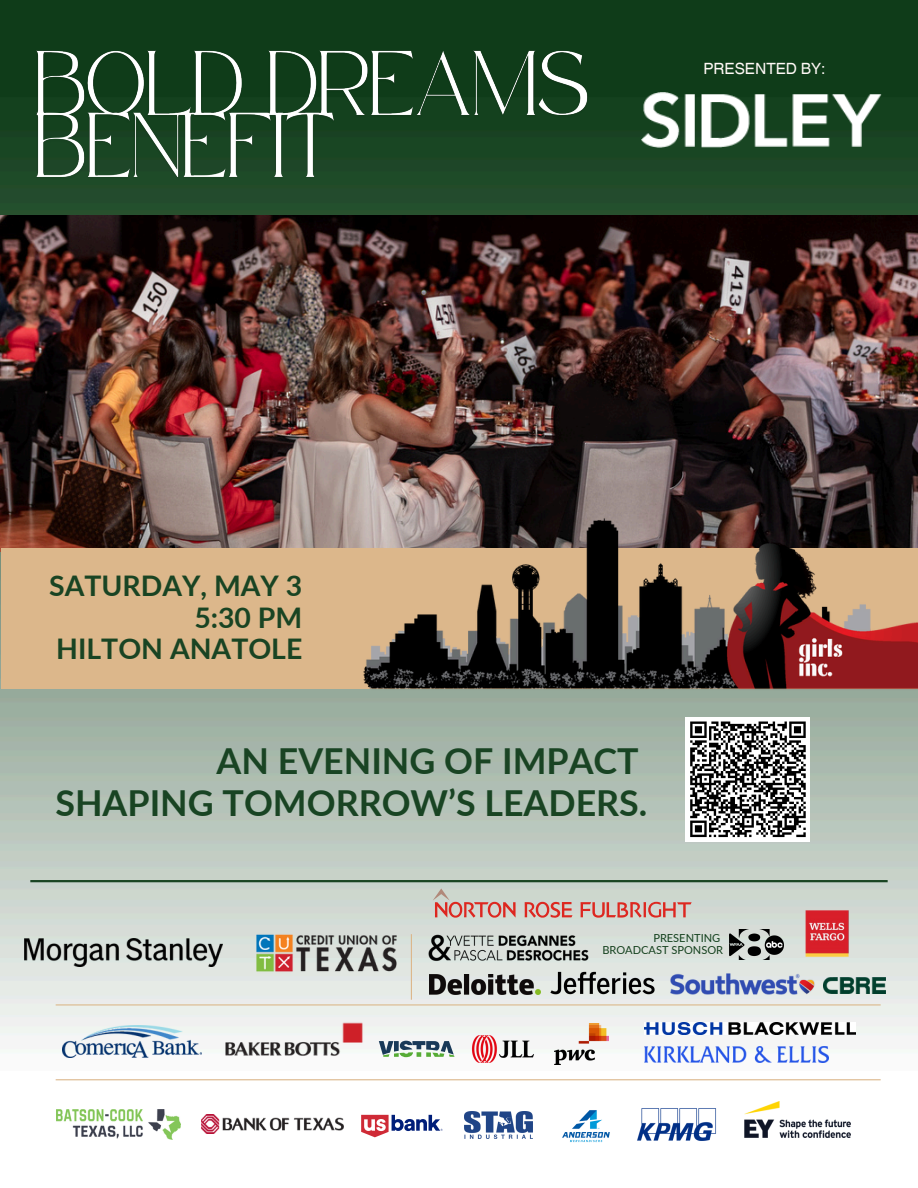
<style>
.page{position:relative;width:918px;height:1188px;background:#fff}
.page>*{position:absolute;margin:0;border:0;box-sizing:border-box;transform-origin:0 0}
.t1{font:700 35.85px/42.8px "Lato";color:#194423;text-align:right}
.t2{font:700 28.35px/31.5px "Lato";color:#194423;text-align:right}
.t3{font:15.45px "Helvetica World";color:#fff9f6}
.t4{font:11.1px/12.9px "Lato";color:#13401d;text-align:right}
</style>
<div class="page">
<img style="left:0;top:0;width:918px;height:1065px">
<img style="left:1px;top:216px;width:917px;height:332px">
<div style="left:1px;top:548px;width:917px;height:141px;background:#dcb78b"></div>
<img style="left:359px;top:436px;width:559px;height:291px">
<hr style="left:56px;top:1004px;width:825px;height:1px;background:#dcb78b">
<hr style="left:56px;top:1079px;width:825px;height:1px;background:#dcb78b">
<hr style="left:411px;top:934px;width:1px;height:66px;background:#dcb78b">
<img style="left:671px;top:972px;width:149px;height:23px">
<div style="left:685px;top:717px;width:125px;height:125px;background:#fff"></div>
<svg style="left:690px;top:721px;width:116px;height:117px"></svg>
<hr style="left:30px;top:880px;width:858px;height:2px;background:#194423">
<img style="left:641px;top:93px;width:240px;height:55px">
<img style="left:422px;top:929px;width:170px;height:36px">
<img style="left:730px;top:929px;width:54px;height:31px">
<img style="left:430px;top:974px;width:110px;height:21px">
<img style="left:547px;top:962px;width:111px;height:43px">
<svg style="left:361px;top:1115px;width:82px;height:22px"></svg>
<img style="left:57px;top:1109px;width:123px;height:30px">
<img style="left:202px;top:1115px;width:141px;height:19px">
<img style="left:562px;top:1110px;width:48px;height:33px">
<img style="left:464px;top:1112px;width:69px;height:27px">
<img style="left:637px;top:1108px;width:79px;height:33px">
<img style="left:745px;top:1102px;width:105px;height:36px">
<svg style="left:433px;top:888px;width:83px;height:30px;background:#d0b1a9"></svg>
<svg style="left:525px;top:902px;width:48px;height:16px"></svg>
<svg style="left:581px;top:902px;width:111px;height:16px;background:#d49891"></svg>
<img style="left:25px;top:938px;width:198px;height:29px">
<img style="left:248px;top:917px;width:156px;height:71px">
<img style="left:824px;top:978px;width:61px;height:15px">
<img style="left:221px;top:1021px;width:145px;height:37px">
<img style="left:644px;top:1022px;width:212px;height:13px">
<svg style="left:379px;top:1041px;width:76px;height:16px"></svg>
<img style="left:62px;top:1025px;width:140px;height:33px">
<img style="left:471px;top:1035px;width:63px;height:27px">
<img style="left:644px;top:1047px;width:185px;height:15px">
<img style="left:555px;top:1023px;width:54px;height:42px">
<img style="left:784px;top:888px;width:88px;height:89px">
<img style="left:32px;top:34px;width:560px;height:171px">
<p class="t3" style="left:704px;top:60px;width:124px">PRESENTED BY:</p>
<p class="t2" style="left:49px;top:569px;width:255px">SATURDAY, MAY 3<br>5:30 PM<br>HILTON ANATOLE</p>
<p class="t1" style="left:55px;top:738px;width:593px">AN EVENING OF IMPACT<br>SHAPING TOMORROW’S LEADERS.</p>
<p class="t4" style="left:602px;top:931px;width:122px">PRESENTING<br>BROADCAST SPONSOR</p>
</div>
